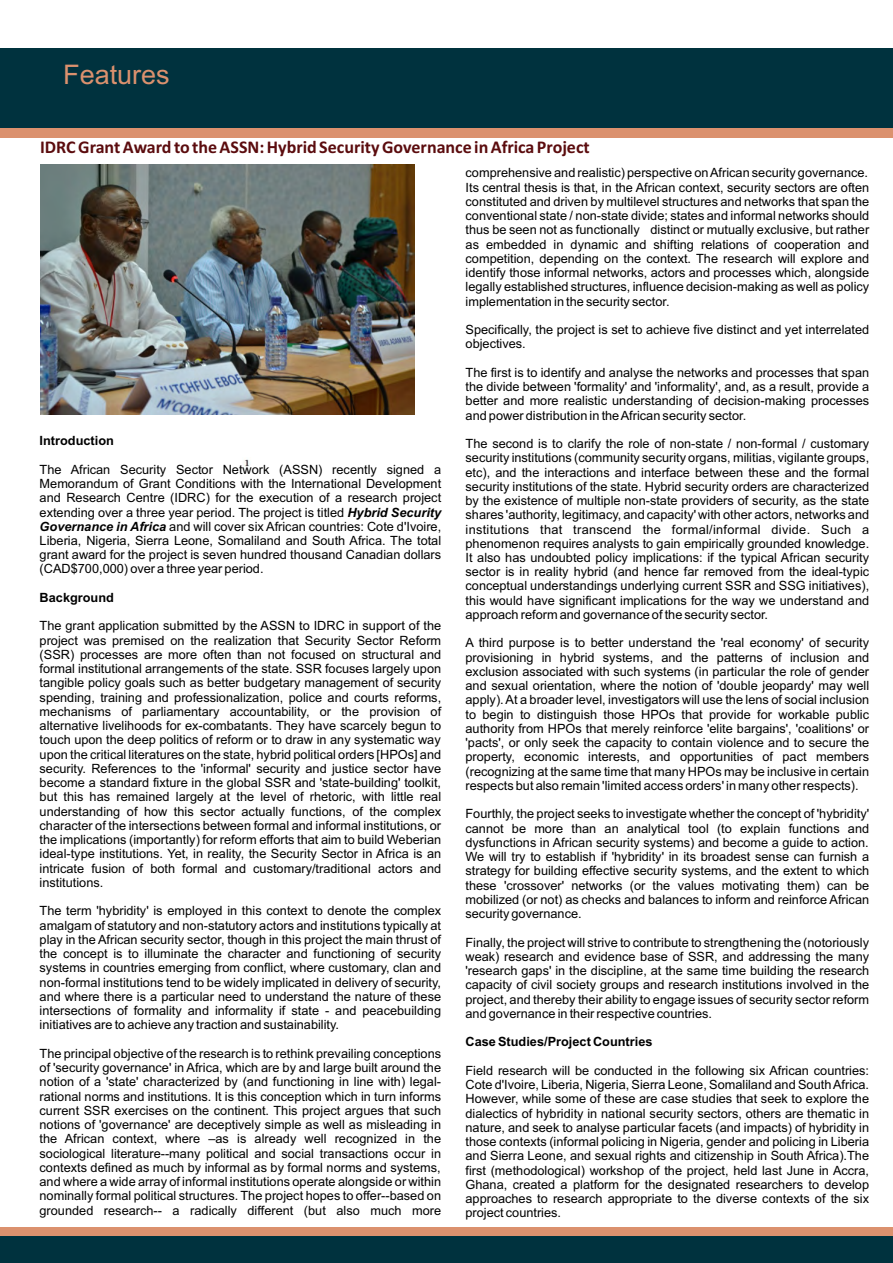
<style>
.page{position:relative;width:893px;height:1263px;background:#fff}
.page>*{position:absolute;margin:0;border:0;box-sizing:border-box;transform-origin:0 0}
.t1{font:27px "Arial";color:#db916e}
.t2{font:700 18px "Calibri";color:#5b0c0e}
.t3{font:12.75px/14.2px "Arial";color:#000;text-align:justify}
.t4{font:700 12.75px "Arial";color:#000}
.s1{font-weight:700;font-style:italic}
</style>
<div class="page">
<img style="left:244px;top:459px;width:6px;height:10px">
<div style="left:0;top:48px;width:892px;height:81px;background:#00323e"></div>
<div style="left:0;top:128px;width:893px;height:9px;background:#db916e"></div>
<div style="left:0;top:1227px;width:893px;height:9px;background:#db916e"></div>
<div style="left:0;top:1236px;width:893px;height:27px;background:#00323e"></div>
<img style="left:40px;top:165px;width:375px;height:249px">
<h1 class="t1" style="left:63px;top:64px;width:108px">Features</h1>
<h2 class="t2" style="left:40px;top:139px;width:551px">IDRC Grant Award to the ASSN: Hybrid Security Governance in Africa Project</h2>
<p class="t4" style="left:40px;top:436px;width:76px">Introduction</p>
<p class="t3" style="left:40px;top:463px;width:403px">The African Security Sector Network (ASSN) recently signed a Memorandum of Grant Conditions with the International Development and Research Centre (IDRC) for the execution of a research project extending over a three year period. The project is titled <span class="s1">Hybrid Security Governance in Africa</span> and will cover six African countries: Cote d'Ivoire, Liberia, Nigeria, Sierra Leone, Somaliland and South Africa. The total grant award for the project is seven hundred thousand Canadian dollars (CAD$700,000) over a three year period.</p>
<p class="t4" style="left:40px;top:593px;width:76px">Background</p>
<p class="t3" style="left:40px;top:620px;width:403px">The grant application submitted by the ASSN to IDRC in support of the project was premised on the realization that Security Sector Reform (SSR) processes are more often than not focused on structural and formal institutional arrangements of the state. SSR focuses largely upon tangible policy goals such as better budgetary management of security spending, training and professionalization, police and courts reforms, mechanisms of parliamentary accountability, or the provision of alternative livelihoods for ex-combatants. They have scarcely begun to touch upon the deep politics of reform or to draw in any systematic way upon the critical literatures on the state, hybrid political orders [HPOs] and security. References to the 'informal' security and justice sector have become a standard fixture in the global SSR and 'state-building' toolkit, but this has remained largely at the level of rhetoric, with little real understanding of how this sector actually functions, of the complex character of the intersections between formal and informal institutions, or the implications (importantly) for reform efforts that aim to build Weberian ideal-type institutions. Yet, in reality, the Security Sector in Africa is an intricate fusion of both formal and customary/traditional actors and institutions.</p>
<p class="t3" style="left:40px;top:905px;width:403px">The term 'hybridity' is employed in this context to denote the complex amalgam of statutory and non-statutory actors and institutions typically at play in the African security sector, though in this project the main thrust of the concept is to illuminate the character and functioning of security systems in countries emerging from conflict, where customary, clan and non-formal institutions tend to be widely implicated in delivery of security, and where there is a particular need to understand the nature of these intersections of formality and informality if state - and peacebuilding initiatives are to achieve any traction and sustainability.</p>
<p class="t3" style="left:40px;top:1047px;width:403px">The principal objective of the research is to rethink prevailing conceptions of 'security governance' in Africa, which are by and large built around the notion of a 'state' characterized by (and functioning in line with) legal&shy;rational norms and institutions. It is this conception which in turn informs current SSR exercises on the continent. This project argues that such notions of 'governance' are deceptively simple as well as misleading in the African context, where –as is already well recognized in the sociological literature--many political and social transactions occur in contexts defined as much by informal as by formal norms and systems, and where a wide array of informal institutions operate alongside or within nominally formal political structures. The project hopes to offer--based on grounded research-- a radically different (but also much more</p>
<p class="t3" style="left:466px;top:167px;width:405px">comprehensive and realistic) perspective on African security governance.<br>Its central thesis is that, in the African context, security sectors are often constituted and driven by multilevel structures and networks that span the conventional state / non-state divide; states and informal networks should thus be seen not as functionally distinct or mutually exclusive, but rather as embedded in dynamic and shifting relations of cooperation and competition, depending on the context. The research will explore and identify those informal networks, actors and processes which, alongside legally established structures, influence decision-making as well as policy implementation in the security sector.</p>
<p class="t3" style="left:466px;top:324px;width:405px">Specifically, the project is set to achieve five distinct and yet interrelated objectives.</p>
<p class="t3" style="left:466px;top:366px;width:405px">The first is to identify and analyse the networks and processes that span the divide between 'formality' and 'informality', and, as a result, provide a better and more realistic understanding of decision-making processes and power distribution in the African security sector.</p>
<p class="t3" style="left:465px;top:438px;width:405px">The second is to clarify the role of non-state / non-formal / customary security institutions (community security organs, militias, vigilante groups, etc), and the interactions and interface between these and the formal security institutions of the state. Hybrid security orders are characterized by the existence of multiple non-state providers of security, as the state shares 'authority, legitimacy, and capacity' with other actors, networks and institutions that transcend the formal/informal divide. Such a phenomenon requires analysts to gain empirically grounded knowledge.<br>It also has undoubted policy implications: if the typical African security sector is in reality hybrid (and hence far removed from the ideal-typic conceptual understandings underlying current SSR and SSG initiatives), this would have significant implications for the way we understand and approach reform and governance of the security sector.</p>
<p class="t3" style="left:465px;top:637px;width:405px">A third purpose is to better understand the 'real economy' of security provisioning in hybrid systems, and the patterns of inclusion and exclusion associated with such systems (in particular the role of gender and sexual orientation, where the notion of 'double jeopardy' may well apply). At a broader level, investigators will use the lens of social inclusion to begin to distinguish those HPOs that provide for workable public authority from HPOs that merely reinforce 'elite bargains', 'coalitions' or 'pacts', or only seek the capacity to contain violence and to secure the property, economic interests, and opportunities of pact members (recognizing at the same time that many HPOs may be inclusive in certain respects but also remain 'limited access orders' in many other respects).</p>
<p class="t3" style="left:465px;top:808px;width:405px">Fourthly, the project seeks to investigate whether the concept of 'hybridity' cannot be more than an analytical tool (to explain functions and dysfunctions in African security systems) and become a guide to action.<br>We will try to establish if 'hybridity' in its broadest sense can furnish a strategy for building effective security systems, and the extent to which these 'crossover' networks (or the values motivating them) can be mobilized (or not) as checks and balances to inform and reinforce African security governance.</p>
<p class="t3" style="left:465px;top:936px;width:405px">Finally, the project will strive to contribute to strengthening the (notoriously weak) research and evidence base of SSR, and addressing the many 'research gaps' in the discipline, at the same time building the research capacity of civil society groups and research institutions involved in the project, and thereby their ability to engage issues of security sector reform and governance in their respective countries.</p>
<p class="t4" style="left:465px;top:1037px;width:189px">Case Studies/Project Countries</p>
<p class="t3" style="left:465px;top:1064px;width:405px">Field research will be conducted in the following six African countries:<br>Cote d'Ivoire, Liberia, Nigeria, Sierra Leone, Somaliland and South Africa.<br>However, while some of these are case studies that seek to explore the dialectics of hybridity in national security sectors, others are thematic in nature, and seek to analyse particular facets (and impacts) of hybridity in those contexts (informal policing in Nigeria, gender and policing in Liberia and Sierra Leone, and sexual rights and citizenship in South Africa).The first (methodological) workshop of the project, held last June in Accra, Ghana, created a platform for the designated researchers to develop approaches to research appropriate to the diverse contexts of the six project countries.</p>
</div>
